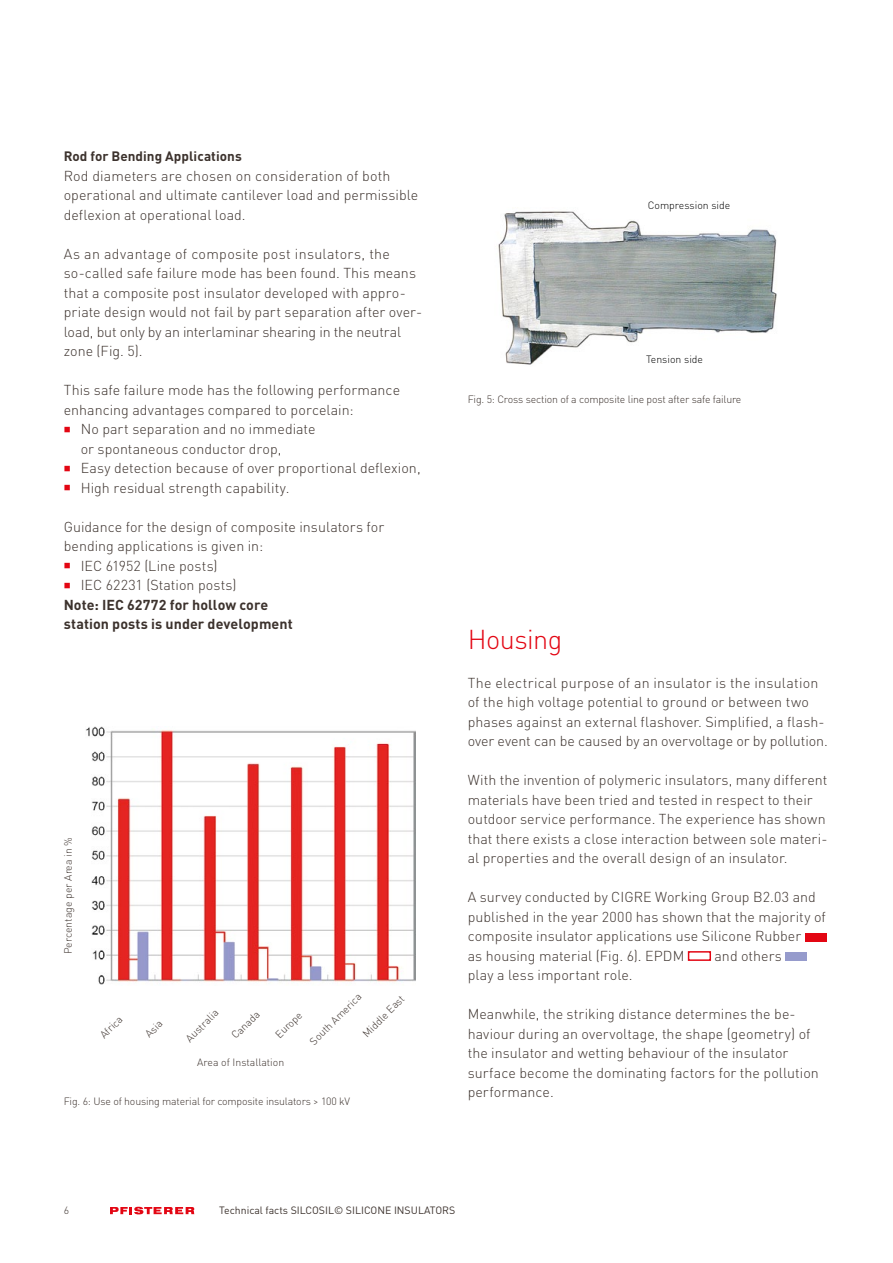
<style>
.page{position:relative;width:893px;height:1263px;background:#fff}
.page>*{position:absolute;margin:0;border:0;box-sizing:border-box;transform-origin:0 0}
.t1{font:300 27px "DIN Pro";letter-spacing:-.015em;color:#e30613}
.t2{font:300 14.25px/19.5px "DIN Pro";letter-spacing:.005em;color:#3c322d}
.t3{font:700 14.25px/19.5px "DIN Pro";letter-spacing:.005em;color:#3c322d}
.t4{font:700 13.5px "DIN Pro";letter-spacing:.005em;color:#3c322d}
.t5{font:300 10.5px "DIN Pro";letter-spacing:-.015em;color:#3c322d}
.t6{font:10.5px "DIN Pro";color:#3c322d}
.t7{font:300 10.5px "DIN Pro";color:#000}
</style>
<div class="page">
<img style="left:86px;top:726px;width:330px;height:259px">
<img style="left:498px;top:211px;width:279px;height:154px">
<div style="left:805px;top:933px;width:21px;height:8px;background:#e30613"></div>
<div style="left:688px;top:951px;width:23px;height:10px;border:2px solid #e30613"></div>
<div style="left:785px;top:952px;width:22px;height:9px;background:#969bcc"></div>
<svg style="left:110px;top:1207px;width:84px;height:7px"></svg>
<p class="t4" style="left:64px;top:145px;width:180px">Rod for Bending Applications</p>
<p class="t2" style="left:64px;top:165px;width:356px">Rod diameters are chosen on consideration of both operational and ultimate cantilever load and permissible deflexion at operational load.</p>
<p class="t2" style="left:64px;top:243px;width:360px">As an advantage of composite post insulators, the so-called safe failure mode has been found. This means that a composite post insulator developed with appro&shy;priate design would not fail by part separation after over&shy;load, but only by an interlaminar shearing in the neutral zone (Fig. 5).</p>
<p class="t2" style="left:64px;top:379px;width:338px">This safe failure mode has the following performance</p>
<p class="t2" style="left:64px;top:399px;width:291px">enhancing advantages compared to porcelain:</p>
<p class="t2" style="left:81px;top:418px;width:236px">No part separation and no immediate</p>
<p class="t2" style="left:81px;top:438px;width:202px">or spontaneous conductor drop,</p>
<p class="t2" style="left:81px;top:457px;width:341px">Easy detection because of over proportional deflexion,</p>
<p class="t2" style="left:81px;top:477px;width:210px">High residual strength capability.</p>
<p class="t2" style="left:64px;top:516px;width:322px">Guidance for the design of composite insulators for</p>
<p class="t2" style="left:64px;top:535px;width:201px">bending applications is given in:</p>
<p class="t2" style="left:81px;top:555px;width:138px">IEC 61952 (Line posts)</p>
<p class="t2" style="left:81px;top:574px;width:157px">IEC 62231 (Station posts)</p>
<p class="t3" style="left:64px;top:593px;width:231px">Note: IEC 62772 for hollow core station posts is under development</p>
<p class="t5" style="left:60px;top:954px;width:118px;rotate:-90deg">Percentage per Area in %</p>
<p class="t5" style="left:306px;top:1037px;width:70px;rotate:-45deg">South America</p>
<p class="t5" style="left:359px;top:1029px;width:55px;rotate:-45deg">Middle East</p>
<p class="t5" style="left:96px;top:1031px;width:29px;rotate:-45deg">Africa</p>
<p class="t5" style="left:141px;top:1030px;width:21px;rotate:-45deg">Asia</p>
<p class="t5" style="left:182px;top:1034px;width:43px;rotate:-45deg">Australia</p>
<p class="t5" style="left:228px;top:1031px;width:36px;rotate:-45deg">Canada</p>
<p class="t5" style="left:271px;top:1030px;width:34px;rotate:-45deg">Europe</p>
<p class="t5" style="left:197px;top:1054px;width:88px">Area of Installation</p>
<p class="t5" style="left:64px;top:1093px;width:288px">Fig. 6: Use of housing material for composite insulators &gt; 100 kV</p>
<p class="t7" style="left:648px;top:197px;width:84px">Compression side</p>
<p class="t7" style="left:646px;top:351px;width:58px">Tension side</p>
<p class="t5" style="left:468px;top:391px;width:275px">Fig. 5: Cross section of a composite line post after safe failure</p>
<h1 class="t1" style="left:468px;top:618px;width:96px">Housing</h1>
<p class="t2" style="left:468px;top:672px;width:362px">The electrical purpose of an insulator is the insulation of the high voltage potential to ground or between two phases against an external flashover. Simplified, a flash&shy;over event can be caused by an overvoltage or by pollution.</p>
<p class="t2" style="left:468px;top:769px;width:361px">With the invention of polymeric insulators, many different materials have been tried and tested in respect to their outdoor service performance. The experience has shown that there exists a close interaction between sole materi&shy;al properties and the overall design of an insulator.</p>
<p class="t2" style="left:468px;top:886px;width:360px">A survey conducted by CIGRE Working Group B2.03 and published in the year 2000 has shown that the majority of composite insulator applications use Silicone Rubber<br>as housing material (Fig. 6). EPDM</p>
<p class="t2" style="left:714px;top:945px;width:69px">and others</p>
<p class="t2" style="left:468px;top:964px;width:166px">play a less important role.</p>
<p class="t2" style="left:468px;top:1003px;width:353px">Meanwhile, the striking distance determines the be&shy;haviour during an overvoltage, the shape (geometry) of the insulator and wetting behaviour of the insulator surface become the dominating factors for the pollution performance.</p>
<p class="t5" style="left:64px;top:1202px;width:7px">6</p>
<p class="t6" style="left:219px;top:1202px;width:237px">Technical facts SILCOSIL© SILICONE INSULATORS</p>
</div>
